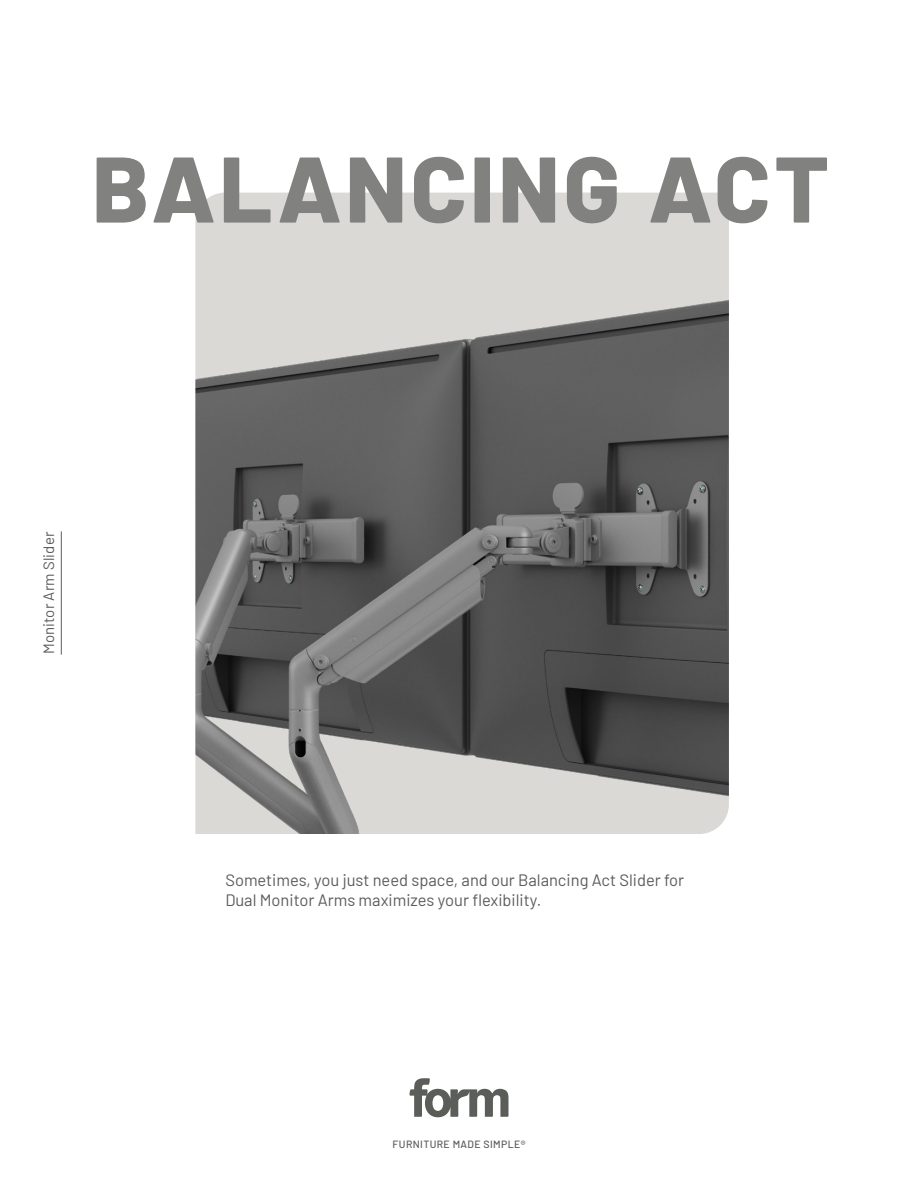
<style>
.page{position:relative;width:918px;height:1188px;background:#fff}
.page>*{position:absolute;margin:0;border:0;box-sizing:border-box;transform-origin:0 0}
.t1{font:800 93px "Barlow";letter-spacing:.04em;color:#81827f}
.t2{font:16.5px/19.5px "Barlow";color:#5b5d59}
.t3{font:15px "Barlow";letter-spacing:.01em;color:#5b5d59}
.t4{font:500 10.5px "Barlow";letter-spacing:.035em;color:#5b5d59}
</style>
<div class="page">
<div style="left:199px;top:193px;width:530px;height:15px;background:#dad9d6"></div>
<img style="left:195px;top:208px;width:534px;height:626px">
<hr style="left:61px;top:531px;width:1px;height:124px;background:#5b5d59">
<svg style="left:410px;top:1078px;width:98px;height:39px"></svg>
<p class="t1" style="left:92px;top:120px;width:739px">BALANCING ACT</p>
<p class="t3" style="left:38px;top:654px;width:124px;rotate:-90deg">Monitor Arm Slider</p>
<p class="t2" style="left:225px;top:869px;width:460px">Sometimes, you just need space, and our Balancing Act Slider for<br>Dual Monitor Arms maximizes your flexibility.</p>
<p class="t4" style="left:393px;top:1136px;width:134px">FURNITURE MADE SIMPLE®</p>
</div>
